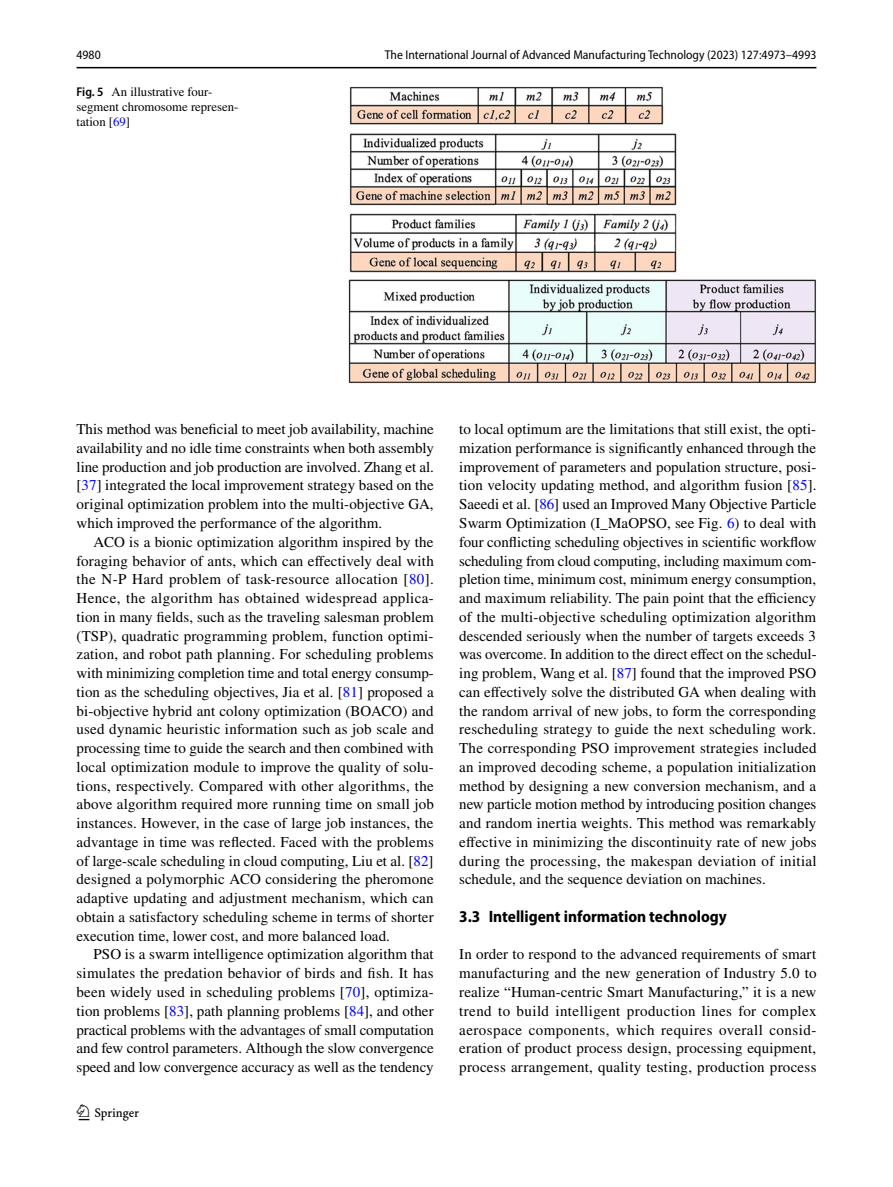
<style>
.page{position:relative;width:893px;height:1187px;background:#fff}
.page>*{position:absolute;margin:0;border:0;box-sizing:border-box;transform-origin:0 0}
.t1{font:22.5px "Springnew Regular 2";color:#000}
.t2{font:700 semi-condensed 16.5px "Myriad Pro";color:#000}
.t3{font:15px/18.8px "STIX";letter-spacing:.005em;color:#000;text-align:justify}
.t4{font:semi-condensed 12.75px "Myriad Pro";color:#000}
.t5{font:12.75px/15px "STIX";color:#000}
.s1{font-family:"Myriad Pro";font-weight:600;font-stretch:semi-condensed}
.s2{color:#00f}
</style>
<div class="page">
<hr style="left:77px;top:67px;width:739px;height:1px;background:#000">
<img style="left:349px;top:87px;width:467px;height:296px">
<p class="t4" style="left:77px;top:48px;width:26px">4980</p>
<p class="t4" style="left:385px;top:48px;width:433px">The International Journal of Advanced Manufacturing Technology (2023) 127:4973–4993</p>
<p class="t5" style="left:77px;top:85px;width:163px"><span class="s1">Fig. 5</span> An illustrative four&shy;segment chromosome represen&shy;tation [<span class="s2">69</span>]</p>
<p class="t3" style="left:77px;top:421px;width:359px">This method was beneficial to meet job availability, machine availability and no idle time constraints when both assembly line production and job production are involved. Zhang et al. [<span class="s2">37</span>] integrated the local improvement strategy based on the original optimization problem into the multi-objective GA, which improved the performance of the algorithm.</p>
<p class="t3" style="left:77px;top:533px;width:359px;text-indent:17px">ACO is a bionic optimization algorithm inspired by the foraging behavior of ants, which can effectively deal with the N-P Hard problem of task-resource allocation [<span class="s2">80</span>].<br>Hence, the algorithm has obtained widespread applica&shy;tion in many fields, such as the traveling salesman problem (TSP), quadratic programming problem, function optimi&shy;zation, and robot path planning. For scheduling problems with minimizing completion time and total energy consump&shy;tion as the scheduling objectives, Jia et al. [<span class="s2">81</span>] proposed a bi-objective hybrid ant colony optimization (BOACO) and used dynamic heuristic information such as job scale and processing time to guide the search and then combined with local optimization module to improve the quality of solu&shy;tions, respectively. Compared with other algorithms, the above algorithm required more running time on small job instances. However, in the case of large job instances, the advantage in time was reflected. Faced with the problems of large-scale scheduling in cloud computing, Liu et al. [<span class="s2">82</span>] designed a polymorphic ACO considering the pheromone adaptive updating and adjustment mechanism, which can obtain a satisfactory scheduling scheme in terms of shorter execution time, lower cost, and more balanced load.</p>
<p class="t3" style="left:77px;top:946px;width:359px;text-indent:17px">PSO is a swarm intelligence optimization algorithm that simulates the predation behavior of birds and fish. It has been widely used in scheduling problems [<span class="s2">70</span>], optimiza&shy;tion problems [<span class="s2">83</span>], path planning problems [<span class="s2">84</span>], and other practical problems with the advantages of small computation and few control parameters. Although the slow convergence speed and low convergence accuracy as well as the tendency</p>
<h1 class="t1" style="left:79px;top:1104px;width:62px">1 3</h1>
<p class="t3" style="left:459px;top:421px;width:359px">to local optimum are the limitations that still exist, the opti&shy;mization performance is significantly enhanced through the improvement of parameters and population structure, posi&shy;tion velocity updating method, and algorithm fusion [<span class="s2">85</span>].<br>Saeedi et al. [<span class="s2">86</span>] used an Improved Many Objective Particle Swarm Optimization (I_MaOPSO, see Fig. <span class="s2">6</span>) to deal with four conflicting scheduling objectives in scientific workflow scheduling from cloud computing, including maximum com&shy;pletion time, minimum cost, minimum energy consumption, and maximum reliability. The pain point that the efficiency of the multi-objective scheduling optimization algorithm descended seriously when the number of targets exceeds 3 was overcome. In addition to the direct effect on the schedul&shy;ing problem, Wang et al. [<span class="s2">87</span>] found that the improved PSO can effectively solve the distributed GA when dealing with the random arrival of new jobs, to form the corresponding rescheduling strategy to guide the next scheduling work.<br>The corresponding PSO improvement strategies included an improved decoding scheme, a population initialization method by designing a new conversion mechanism, and a new particle motion method by introducing position changes and random inertia weights. This method was remarkably effective in minimizing the discontinuity rate of new jobs during the processing, the makespan deviation of initial schedule, and the sequence deviation on machines.</p>
<p class="t2" style="left:459px;top:907px;width:269px">3.3 Intelligent information technology</p>
<p class="t3" style="left:459px;top:946px;width:359px">In order to respond to the advanced requirements of smart manufacturing and the new generation of Industry 5.0 to realize “Human-centric Smart Manufacturing,” it is a new trend to build intelligent production lines for complex aerospace components, which requires overall consid&shy;eration of product process design, processing equipment, process arrangement, quality testing, production process</p>
</div>
